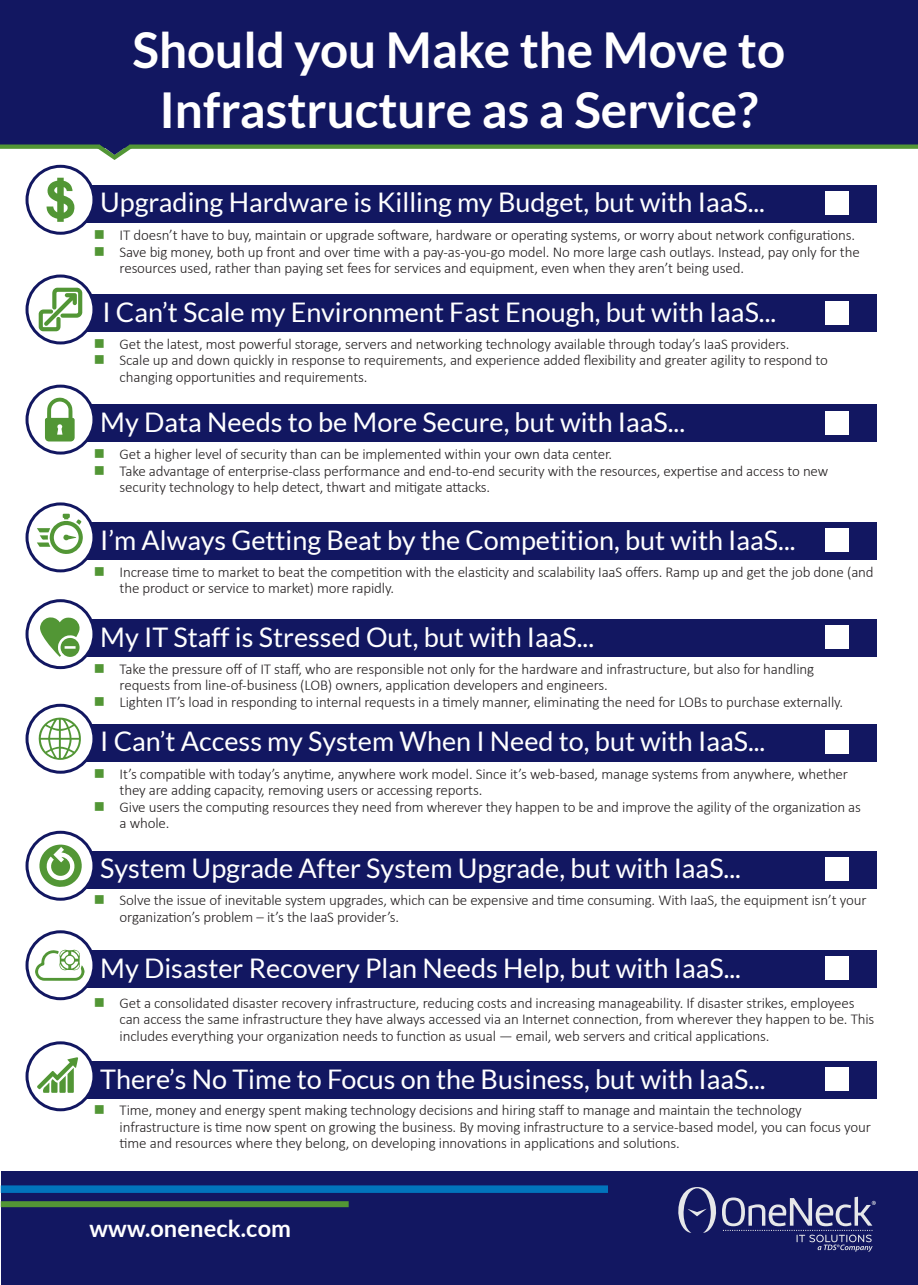
<style>
.page{position:relative;width:918px;height:1285px;background:#fff}
.page>*{position:absolute;margin:0;border:0;box-sizing:border-box;transform-origin:0 0}
.t1{font:700 49.5px/59.6px "Lato";color:#fff;text-align:center}
.t2{font:27px "Lato";color:#fff}
.t3{font:700 23.55px "Lato";letter-spacing:.005em;color:#fff}
.t4{font:300 15px/16.5px "Calibri";letter-spacing:-.01em;color:#231f20}
.s1{color:#529635}
</style>
<div class="page">
<div style="left:0;top:0;width:918px;height:148px;background:#121761"></div>
<div style="left:81px;top:185px;width:796px;height:37px;background:#121761"></div>
<div style="left:27px;top:166px;width:67px;height:67px;background:#fff;border-radius:50%"></div>
<div style="left:26px;top:165px;width:69px;height:70px;border:3px solid #121761;border-radius:50%"></div>
<svg style="left:46px;top:178px;width:29px;height:44px"></svg>
<div style="left:825px;top:191px;width:24px;height:24px;background:#fff"></div>
<div style="left:81px;top:294px;width:796px;height:38px;background:#121761"></div>
<svg style="left:27px;top:276px;width:67px;height:67px"></svg>
<div style="left:26px;top:274px;width:69px;height:70px;border:3px solid #121761;border-radius:50%"></div>
<div style="left:825px;top:300px;width:24px;height:24px;background:#fff"></div>
<svg style="left:38px;top:287px;width:45px;height:45px"></svg>
<div style="left:81px;top:404px;width:796px;height:38px;background:#121761"></div>
<div style="left:27px;top:386px;width:67px;height:67px;background:#fff;border-radius:50%"></div>
<div style="left:26px;top:385px;width:69px;height:70px;border:3px solid #121761;border-radius:50%"></div>
<div style="left:825px;top:411px;width:24px;height:24px;background:#fff"></div>
<svg style="left:45px;top:397px;width:30px;height:44px"></svg>
<div style="left:81px;top:522px;width:796px;height:38px;background:#121761"></div>
<svg style="left:27px;top:504px;width:67px;height:67px"></svg>
<div style="left:26px;top:502px;width:69px;height:70px;border:3px solid #121761;border-radius:50%"></div>
<div style="left:825px;top:528px;width:24px;height:24px;background:#fff"></div>
<svg style="left:37px;top:514px;width:46px;height:41px"></svg>
<div style="left:81px;top:619px;width:796px;height:38px;background:#121761"></div>
<div style="left:27px;top:601px;width:67px;height:67px;background:#fff;border-radius:50%"></div>
<div style="left:26px;top:599px;width:69px;height:70px;border:3px solid #121761;border-radius:50%"></div>
<div style="left:825px;top:625px;width:24px;height:24px;background:#fff"></div>
<svg style="left:40px;top:617px;width:40px;height:40px"></svg>
<div style="left:81px;top:723px;width:796px;height:38px;background:#121761"></div>
<svg style="left:27px;top:705px;width:67px;height:67px"></svg>
<div style="left:26px;top:704px;width:69px;height:70px;border:3px solid #121761;border-radius:50%"></div>
<div style="left:825px;top:730px;width:24px;height:24px;background:#fff"></div>
<svg style="left:38px;top:717px;width:43px;height:43px"></svg>
<div style="left:81px;top:850px;width:796px;height:38px;background:#121761"></div>
<svg style="left:27px;top:832px;width:67px;height:67px"></svg>
<div style="left:26px;top:831px;width:69px;height:70px;border:3px solid #121761;border-radius:50%"></div>
<div style="left:825px;top:857px;width:24px;height:24px;background:#fff"></div>
<svg style="left:39px;top:845px;width:43px;height:42px"></svg>
<div style="left:81px;top:950px;width:796px;height:38px;background:#121761"></div>
<div style="left:27px;top:932px;width:67px;height:67px;background:#fff;border-radius:50%"></div>
<div style="left:26px;top:930px;width:69px;height:70px;border:3px solid #121761;border-radius:50%"></div>
<div style="left:825px;top:956px;width:24px;height:24px;background:#fff"></div>
<svg style="left:35px;top:950px;width:50px;height:31px"></svg>
<div style="left:81px;top:1061px;width:796px;height:38px;background:#121761"></div>
<div style="left:27px;top:1043px;width:67px;height:67px;background:#fff;border-radius:50%"></div>
<div style="left:26px;top:1041px;width:69px;height:70px;border:3px solid #121761;border-radius:50%"></div>
<div style="left:825px;top:1067px;width:24px;height:24px;background:#fff"></div>
<svg style="left:37px;top:1057px;width:41px;height:36px"></svg>
<div style="left:1px;top:1171px;width:917px;height:114px;background:#121761"></div>
<svg style="left:678px;top:1187px;width:198px;height:65px"></svg>
<div style="left:1px;top:1185px;width:607px;height:8px;background:#0174bc"></div>
<div style="left:1px;top:1201px;width:348px;height:6px;background:#529635"></div>
<div style="left:0;top:144px;width:99px;height:5px;background:#529635"></div>
<div style="left:130px;top:144px;width:788px;height:5px;background:#529635"></div>
<svg style="left:92px;top:144px;width:45px;height:16px"></svg>
<h1 class="t1" style="left:133px;top:20px;width:654px">Should you Make the Move to<br>Infrastructure as a Service?</h1>
<h2 class="t2" style="left:100px;top:187px;width:666px">Upgrading Hardware is Killing my Budget, but with IaaS...</h2>
<p class="t4" style="left:94px;top:226px;width:763px"><span class="s1">■</span> IT doesn’t have to buy, maintain or upgrade software, hardware or operating systems, or worry about network configurations.</p>
<p class="t4" style="left:120px;top:243px;width:742px;text-indent:-26px"><span class="s1">■</span> Save big money, both up front and over time with a pay-as-you-go model. No more large cash outlays. Instead, pay only for the resources used, rather than paying set fees for services and equipment, even when they aren’t being used.</p>
<h2 class="t2" style="left:102px;top:297px;width:675px">I Can’t Scale my Environment Fast Enough, but with IaaS...</h2>
<p class="t4" style="left:94px;top:335px;width:697px"><span class="s1">■</span> Get the latest, most powerful storage, servers and networking technology available through today’s IaaS providers.</p>
<p class="t4" style="left:120px;top:351px;width:710px;text-indent:-26px"><span class="s1">■</span> Scale up and down quickly in response to requirements, and experience added flexibility and greater agility to respond to changing opportunities and requirements.</p>
<h2 class="t2" style="left:100px;top:407px;width:586px">My Data Needs to be More Secure, but with IaaS...</h2>
<p class="t4" style="left:94px;top:445px;width:520px"><span class="s1">■</span> Get a higher level of security than can be implemented within your own data center.</p>
<p class="t4" style="left:120px;top:462px;width:710px;text-indent:-26px"><span class="s1">■</span> Take advantage of enterprise-class performance and end-to-end security with the resources, expertise and access to new security technology to help detect, thwart and mitigate attacks.</p>
<h2 class="t2" style="left:100px;top:525px;width:697px">I’m Always Getting Beat by the Competition, but with IaaS...</h2>
<p class="t4" style="left:120px;top:563px;width:756px;text-indent:-26px"><span class="s1">■</span> Increase time to market to beat the competition with the elasticity and scalability IaaS offers. Ramp up and get the job done (and the product or service to market) more rapidly.</p>
<h2 class="t2" style="left:100px;top:622px;width:495px">My IT Staff is Stressed Out, but with IaaS...</h2>
<p class="t4" style="left:120px;top:660px;width:696px;text-indent:-26px"><span class="s1">■</span> Take the pressure off of IT staff, who are responsible not only for the hardware and infrastructure, but also for handling requests from line-of-business (LOB) owners, application developers and engineers.</p>
<p class="t4" style="left:94px;top:693px;width:751px"><span class="s1">■</span> Lighten IT’s load in responding to internal requests in a timely manner, eliminating the need for LOBs to purchase externally.</p>
<h2 class="t2" style="left:100px;top:726px;width:667px">I Can’t Access my System When I Need to, but with IaaS...</h2>
<p class="t4" style="left:120px;top:765px;width:730px;text-indent:-26px"><span class="s1">■</span> It’s compatible with today’s anytime, anywhere work model. Since it’s web-based, manage systems from anywhere, whether they are adding capacity, removing users or accessing reports.</p>
<p class="t4" style="left:120px;top:798px;width:743px;text-indent:-26px"><span class="s1">■</span> Give users the computing resources they need from wherever they happen to be and improve the agility of the organization as a whole.</p>
<h2 class="t2" style="left:100px;top:853px;width:642px">System Upgrade After System Upgrade, but with IaaS...</h2>
<p class="t4" style="left:120px;top:891px;width:748px;text-indent:-26px"><span class="s1">■</span> Solve the issue of inevitable system upgrades, which can be expensive and time consuming. With IaaS, the equipment isn’t your organization’s problem – it’s the IaaS provider’s.</p>
<h2 class="t2" style="left:100px;top:953px;width:642px">My Disaster Recovery Plan Needs Help, but with IaaS...</h2>
<p class="t4" style="left:120px;top:994px;width:756px;text-indent:-26px"><span class="s1">■</span> Get a consolidated disaster recovery infrastructure, reducing costs and increasing manageability. If disaster strikes, employees can access the same infrastructure they have always accessed via an Internet connection, from wherever they happen to be. This includes everything your organization needs to function as usual — email, web servers and critical applications.</p>
<h2 class="t2" style="left:100px;top:1064px;width:667px">There’s No Time to Focus on the Business, but with IaaS...</h2>
<p class="t4" style="left:120px;top:1101px;width:753px;text-indent:-26px"><span class="s1">■</span> Time, money and energy spent making technology decisions and hiring staff to manage and maintain the technology infrastructure is time now spent on growing the business. By moving infrastructure to a service-based model, you can focus your time and resources where they belong, on developing innovations in applications and solutions.</p>
<h3 class="t3" style="left:90px;top:1215px;width:203px">www.oneneck.com</h3>
</div>
